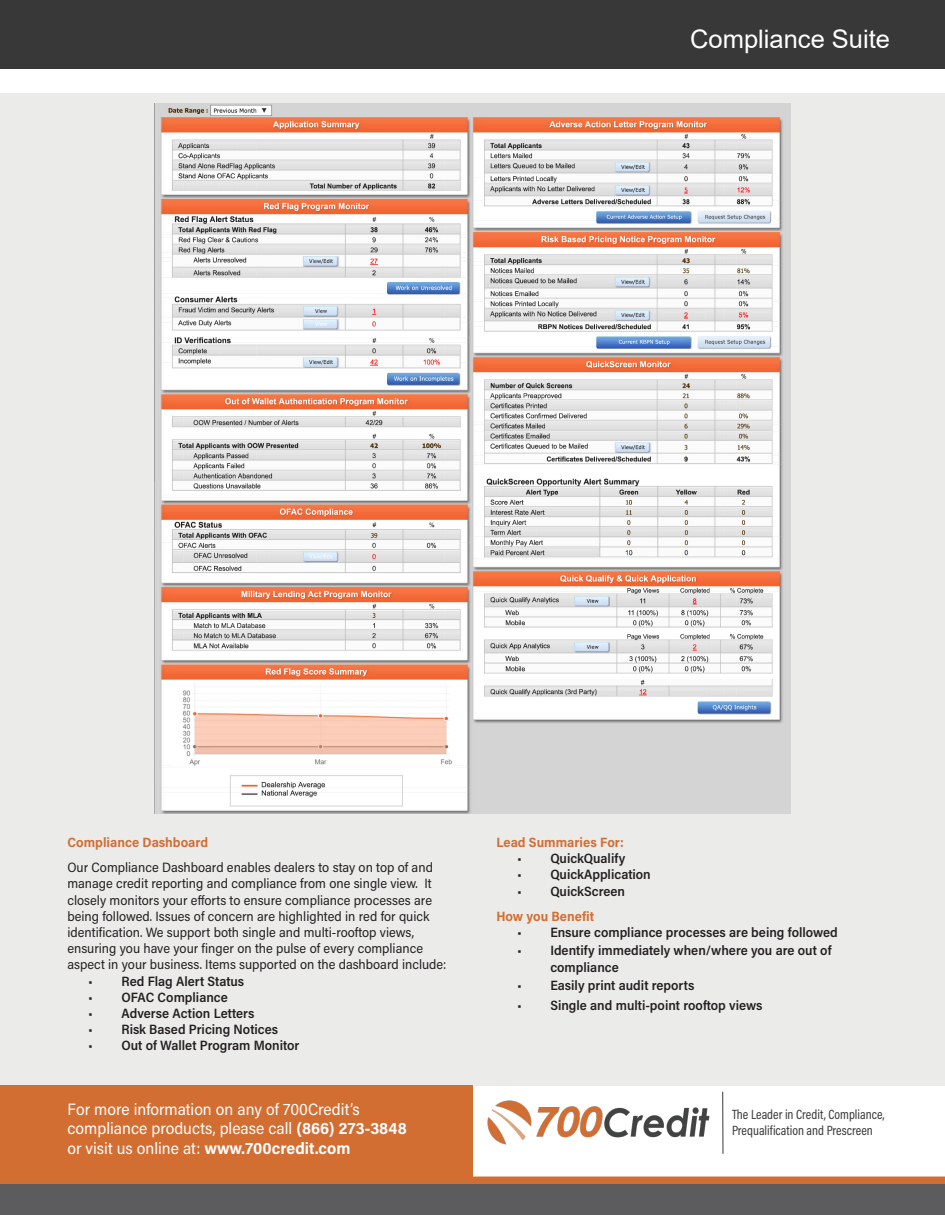
<style>
.page{position:relative;width:945px;height:1215px;background:#fff}
.page>*{position:absolute;margin:0;border:0;box-sizing:border-box;transform-origin:0 0}
.t1{font:25.5px "Arial";color:#fff}
.t2{font:16.5px/19.8px "Acumin Pro Semi Cond";color:#fff}
.t3{font:13.5px/16.2px "Acumin Pro Semi Cond";color:#231f20}
.t4{font:600 13.5px "Acumin Pro Semi Cond";color:#231f20}
.t5{font:13.5px/16.2px "Acumin Pro Cond";color:#383838}
.t6{font:700 13.5px "Acumin Pro Semi Cond";color:#d36e33}
.s1{font-weight:700}
</style>
<div class="page">
<div style="left:0;top:0;width:945px;height:69px;background:#383838"></div>
<div style="left:0;top:93px;width:945px;height:992px;background:#ebebea"></div>
<div style="left:0;top:1085px;width:472px;height:92px;background:#d36e33"></div>
<div style="left:0;top:1184px;width:945px;height:31px;background:#5c5c5f"></div>
<div style="left:0;top:1177px;width:945px;height:7px;background:#d36e33"></div>
<img style="left:155px;top:104px;width:635px;height:710px">
<img style="left:487px;top:1100px;width:223px;height:45px">
<hr style="left:722px;top:1092px;width:1px;height:62px;background:#383838">
<p class="t1" style="left:690px;top:21px;width:201px">Compliance Suite</p>
<p class="t6" style="left:68px;top:833px;width:142px">Compliance Dashboard</p>
<p class="t3" style="left:68px;top:859px;width:381px">Our Compliance Dashboard enables dealers to stay on top of and manage credit reporting and compliance from one single view. It closely monitors your efforts to ensure compliance processes are being followed. Issues of concern are highlighted in red for quick identification. We support both single and multi-rooftop views, ensuring you have your finger on the pulse of every compliance aspect in your business. Items supported on the dashboard include:</p>
<p class="t4" style="left:88px;top:971px;width:157px">• Red Flag Alert Status</p>
<p class="t4" style="left:88px;top:988px;width:141px">• OFAC Compliance</p>
<p class="t4" style="left:88px;top:1004px;width:168px">• Adverse Action Letters</p>
<p class="t4" style="left:88px;top:1020px;width:191px">• Risk Based Pricing Notices</p>
<p class="t4" style="left:88px;top:1036px;width:212px">• Out of Wallet Program Monitor</p>
<p class="t2" style="left:68px;top:1098px;width:341px">For more information on any of 700Credit’s compliance products, please call <span class="s1">(866) 273-3848 </span>or visit us online at: <span class="s1">www.700credit.com</span></p>
<p class="t6" style="left:496px;top:833px;width:129px">Lead Summaries For:</p>
<p class="t4" style="left:517px;top:849px;width:110px">• QuickQualify</p>
<p class="t4" style="left:517px;top:865px;width:135px">• QuickApplication</p>
<p class="t4" style="left:517px;top:881px;width:109px">• QuickScreen</p>
<p class="t6" style="left:496px;top:907px;width:99px">How you Benefit</p>
<p class="t4" style="left:517px;top:923px;width:322px">• Ensure compliance processes are being followed</p>
<p class="t4" style="left:517px;top:940px;width:316px">• Identify immediately when/where you are out of</p>
<p class="t4" style="left:550px;top:958px;width:70px">compliance</p>
<p class="t4" style="left:517px;top:976px;width:179px">• Easily print audit reports</p>
<p class="t4" style="left:517px;top:995px;width:247px">• Single and multi-point rooftop views</p>
<p class="t5" style="left:732px;top:1106px;width:154px">The Leader in Credit, Compliance,<br>Prequalification and Prescreen</p>
</div>
